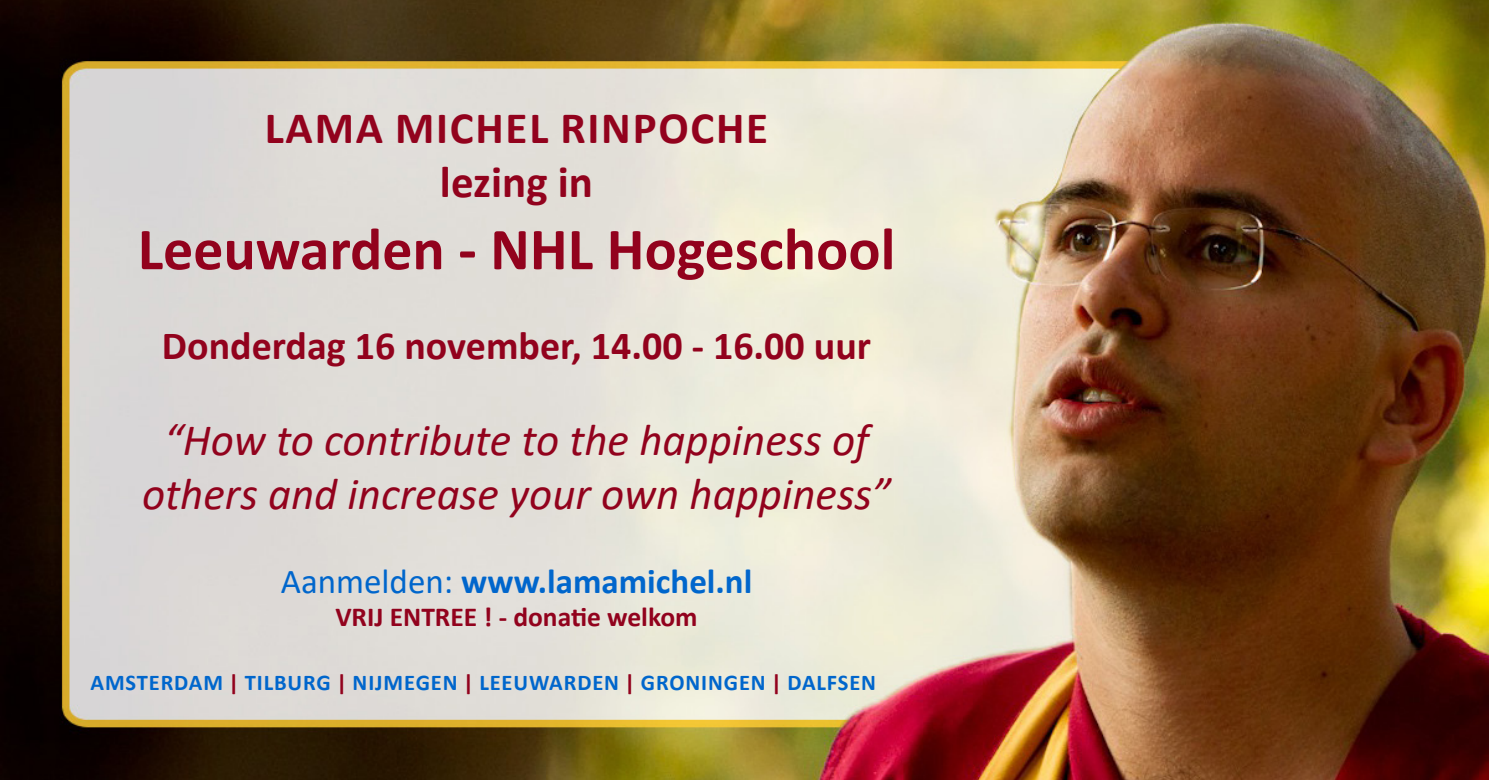
<style>
.page{position:relative;width:1489px;height:780px;background:#fff}
.page>*{position:absolute;margin:0;border:0;box-sizing:border-box;transform-origin:0 0}
.t1{font:700 60px "Calibri";color:#92021d}
.t2{font:italic 45px/54px "Calibri";color:#92021d;text-align:center}
.t3{font:700 45px/54px "Calibri";letter-spacing:.04em;color:#92021d;text-align:center}
.t4{font:700 40px "Calibri";color:#92021d}
.t5{font:700 35px "Calibri";color:#06c}
.t6{font:700 27.5px "Calibri";color:#92021d}
.t7{font:700 22.5px "Calibri";letter-spacing:.04em;color:#06c}
.s1{font-weight:400}
.s2{color:#92021d}
</style>
<div class="page">
<img style="left:0;top:0;width:1488px;height:780px">
<p class="t3" style="left:265px;top:101px;width:505px">LAMA MICHEL RINPOCHE lezing in</p>
<h1 class="t1" style="left:138px;top:207px;width:759px">Leeuwarden - NHL Hogeschool</h1>
<p class="t4" style="left:162px;top:317px;width:710px">Donderdag 16 november, 14.00 - 16.00 uur</p>
<p class="t2" style="left:142px;top:411px;width:750px">“How to contribute to the happiness of others and increase your own happiness”</p>
<p class="t5" style="left:281px;top:557px;width:473px"><span class="s1">Aanmelden:</span> www.lamamichel.nl</p>
<p class="t6" style="left:335px;top:597px;width:364px">VRIJ ENTREE ! - donatie welkom</p>
<p class="t7" style="left:90px;top:666px;width:787px">AMSTERDAM <span class="s2">|</span> TILBURG <span class="s2">|</span> NIJMEGEN <span class="s2">|</span> LEEUWARDEN <span class="s2">|</span> GRONINGEN <span class="s2">|</span> DALFSEN</p>
</div>
